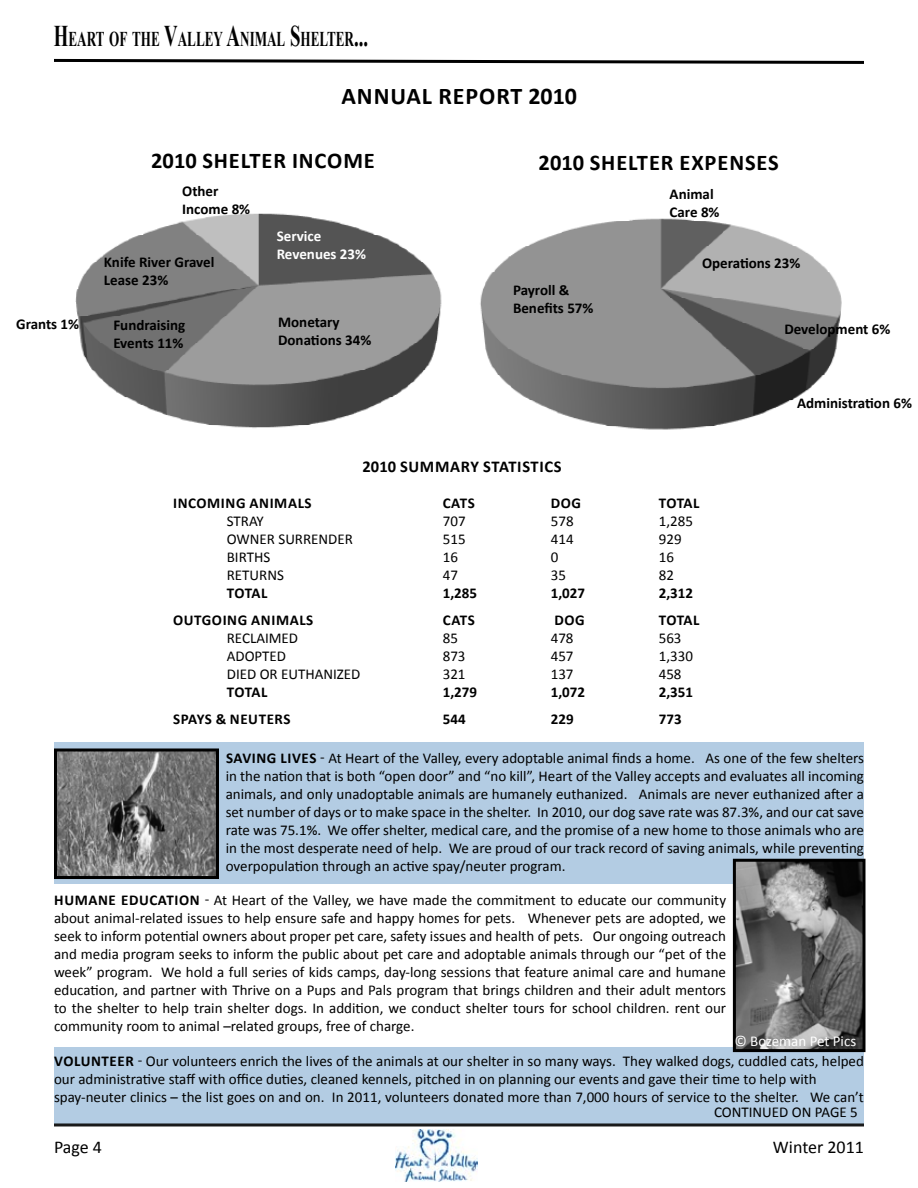
<style>
.page{position:relative;width:918px;height:1188px;background:#fff}
.page>*{position:absolute;margin:0;border:0;box-sizing:border-box;transform-origin:0 0}
.t1{font:700 24px "Calibri";letter-spacing:.02em;color:#000}
.t2{font:700 22.5px "Calibri";letter-spacing:.015em;color:#000}
.t3{font:700 21px "Times New Roman";color:#000;scale:.62 1}
.t4{font:18px "Calibri";color:#000}
.t5{font:700 16.5px "Calibri";letter-spacing:.04em;color:#000}
.t6{font:15px/18px "Calibri";color:#000;text-align:justify}
.t7{font:700 15px/18px "Calibri";color:#000}
.t8{font:700 15px "Calibri";letter-spacing:.04em;color:#000}
.t9{font:700 15px/18px "Calibri";color:#fff}
.t10{font:15px "Calibri";color:#fff}
.s1{font-size:30px}
.s2{font-weight:700}
</style>
<div class="page">
<div style="left:54px;top:1047px;width:810px;height:76px;background:#b3cce3"></div>
<div style="left:54px;top:742px;width:810px;height:141px;background:#b3cce3"></div>
<hr style="left:54px;top:1123px;width:810px;height:3px;background:#000">
<img style="left:396px;top:1129px;width:82px;height:53px">
<svg style="left:54px;top:58px;width:810px;height:6px"></svg>
<img style="left:58px;top:752px;width:157px;height:123px">
<div style="left:54px;top:748px;width:165px;height:131px;border:3px solid #000"></div>
<img style="left:737px;top:863px;width:125px;height:185px">
<div style="left:733px;top:859px;width:133px;height:193px;border:3px solid #000"></div>
<img style="left:75px;top:213px;width:367px;height:215px">
<img style="left:480px;top:218px;width:362px;height:212px">
<h3 class="t3" style="left:54px;top:24px;width:508px"><span class="s1">H</span>EART OF THE <span class="s1">V</span>ALLEY <span class="s1">A</span>NIMAL <span class="s1">S</span>HELTER<span class="s1">...</span></h3>
<h1 class="t1" style="left:341px;top:82px;width:32px">ANNU</h1>
<h1 class="t1" style="left:406px;top:82px;width:88px">AL RE PORT</h1>
<h1 class="t1" style="left:528px;top:82px;width:50px">2010</h1>
<p class="t7" style="left:16px;top:314px;width:64px">Grants 1%</p>
<h2 class="t2" style="left:151px;top:147px;width:112px">2010 SHELTER</h2>
<h2 class="t2" style="left:292px;top:147px;width:52px">INCOME</h2>
<h2 class="t2" style="left:539px;top:148px;width:112px">2010 SHELTER</h2>
<h2 class="t2" style="left:680px;top:148px;width:101px">EXPENSES</h2>
<p class="t7" style="left:182px;top:182px;width:69px">Other<br>Income 8%</p>
<p class="t7" style="left:670px;top:185px;width:51px">Animal<br>Care 8%</p>
<p class="t7" style="left:104px;top:252px;width:112px">Knife River Gravel<br>Lease 23%</p>
<p class="t9" style="left:277px;top:226px;width:91px">Service<br>Revenues 23%</p>
<p class="t7" style="left:513px;top:280px;width:82px">Payroll &amp;<br>Benefits 57%</p>
<p class="t7" style="left:702px;top:253px;width:100px">Operations 23%</p>
<p class="t7" style="left:113px;top:315px;width:73px">Fundraising<br>Events 11%</p>
<p class="t7" style="left:278px;top:313px;width:95px">Monetary<br>Donations 34%</p>
<p class="t7" style="left:784px;top:320px;width:108px">Development 6%</p>
<p class="t7" style="left:797px;top:394px;width:116px">Administration 6%</p>
<p class="t5" style="left:363px;top:456px;width:201px">2010 Summary StatisticS</p>
<p class="t7" style="left:173px;top:493px;width:25px">Incomi</p>
<p class="t7" style="left:226px;top:493px;width:54px">ng Anima</p>
<p class="t7" style="left:298px;top:493px;width:29px">ls</p>
<p class="t7" style="left:443px;top:493px;width:25px">CatsDog</p>
<p class="t7" style="left:659px;top:493px;width:42px">Tota l</p>
<p class="t6" style="left:227px;top:511px;width:16px">Stray</p>
<p class="t6" style="left:443px;top:511px;width:24px">707</p>
<p class="t6" style="left:551px;top:511px;width:24px">578</p>
<p class="t6" style="left:659px;top:511px;width:36px">1,285</p>
<p class="t6" style="left:227px;top:529px;width:68px">Owner Surre</p>
<p class="t6" style="left:319px;top:529px;width:23px">nder</p>
<p class="t6" style="left:443px;top:529px;width:24px">515</p>
<p class="t6" style="left:551px;top:529px;width:24px">414</p>
<p class="t6" style="left:659px;top:529px;width:24px">929</p>
<p class="t6" style="left:227px;top:547px;width:27px">Births</p>
<p class="t6" style="left:443px;top:547px;width:17px">16</p>
<p class="t6" style="left:551px;top:547px;width:9px">0</p>
<p class="t6" style="left:659px;top:547px;width:17px">16</p>
<p class="t6" style="left:227px;top:565px;width:17px">Retur</p>
<p class="t6" style="left:267px;top:565px;width:17px">ns</p>
<p class="t6" style="left:443px;top:565px;width:17px">47</p>
<p class="t6" style="left:551px;top:565px;width:17px">35</p>
<p class="t6" style="left:659px;top:565px;width:17px">82</p>
<p class="t7" style="left:173px;top:583px;width:32px">T</p>
<p class="t7" style="left:234px;top:583px;width:42px">otal</p>
<p class="t7" style="left:443px;top:583px;width:36px">1,285</p>
<p class="t7" style="left:551px;top:583px;width:36px">1,027</p>
<p class="t7" style="left:659px;top:583px;width:36px">2,312</p>
<p class="t8" style="left:173px;top:610px;width:124px">Outgoing Animals</p>
<p class="t7" style="left:443px;top:610px;width:32px">Cats</p>
<p class="t7" style="left:554px;top:610px;width:32px">Dog</p>
<p class="t7" style="left:608px;top:610px;width:30px">T</p>
<p class="t7" style="left:666px;top:610px;width:27px">otal</p>
<p class="t6" style="left:227px;top:628px;width:24px">Reclaimed</p>
<p class="t6" style="left:443px;top:628px;width:17px">85</p>
<p class="t6" style="left:551px;top:628px;width:24px">478</p>
<p class="t6" style="left:659px;top:628px;width:24px">563</p>
<p class="t6" style="left:227px;top:646px;width:27px">Adopted</p>
<p class="t6" style="left:443px;top:646px;width:24px">873</p>
<p class="t6" style="left:551px;top:646px;width:24px">457</p>
<p class="t6" style="left:659px;top:646px;width:36px">1,330</p>
<p class="t6" style="left:227px;top:664px;width:72px">Died or Eutha</p>
<p class="t6" style="left:323px;top:664px;width:20px">nized</p>
<p class="t6" style="left:443px;top:664px;width:24px">321</p>
<p class="t6" style="left:551px;top:664px;width:24px">137</p>
<p class="t6" style="left:659px;top:664px;width:24px">458</p>
<p class="t7" style="left:173px;top:682px;width:32px">T</p>
<p class="t7" style="left:234px;top:682px;width:42px">otal</p>
<p class="t7" style="left:443px;top:682px;width:36px">1,279</p>
<p class="t7" style="left:551px;top:682px;width:36px">1,072</p>
<p class="t7" style="left:659px;top:682px;width:36px">2,351</p>
<p class="t8" style="left:173px;top:709px;width:138px">Spays &amp; Neuters</p>
<p class="t7" style="left:443px;top:709px;width:24px">544</p>
<p class="t7" style="left:551px;top:709px;width:24px">229</p>
<p class="t7" style="left:659px;top:709px;width:24px">773</p>
<p class="t6" style="left:226px;top:748px;width:640px"><span class="s2">SAVING LIVES</span> - At Heart of the Valley, every adoptable animal finds a home. As one of the few shelters in the nation that is both “open door” and “no kill”, Heart of the Valley accepts and evaluates all incoming animals, and only unadoptable animals are humanely euthanized. Animals are never euthanized after a set number of days or to make space in the shelter. In 2010, our dog save rate was 87.3%, and our cat save rate was 75.1%. We offer shelter, medical care, and the promise of a new home to those animals who are in the most desperate need of help. We are proud of our track record of saving animals, while preventing overpopulation through an active spay/neuter program.</p>
<p class="t6" style="left:54px;top:891px;width:674px;text-indent:151px">- At Heart of the Valley, we have made the commitment to educate our community about animal-related issues to help ensure safe and happy homes for pets. Whenever pets are adopted, we seek to inform potential owners about proper pet care, safety issues and health of pets. Our ongoing outreach and media program seeks to inform the public about pet care and adoptable animals through our “pet of the week” program. We hold a full series of kids camps, day-long sessions that feature animal care and humane education, and partner with Thrive on a Pups and Pals program that brings children and their adult mentors to the shelter to help train shelter dogs. In addition, we conduct shelter tours for school children. rent our community room to animal –related groups, free of charge.</p>
<p class="t7" style="left:54px;top:1051px;width:37px">VOLUNTEER</p>
<p class="t7" style="left:54px;top:891px;width:77px">HUMANE EDU</p>
<p class="t7" style="left:149px;top:891px;width:27px">CATION</p>
<p class="t10" style="left:734px;top:1031px;width:123px">© Bozeman Pet Pics</p>
<p class="t6" style="left:54px;top:1051px;width:811px;text-align:left;text-indent:84px">- Our volunteers enrich the lives of the animals at our shelter in so many ways. They walked dogs, cuddled cats, helped our administrative staff with office duties, cleaned kennels, pitched in on planning our events and gave their time to help with spay-neuter clinics – the list goes on and on. In 2011, volunteers donated more than 7,000 hours of service to the shelter. We can’t</p>
<p class="t6" style="left:714px;top:1102px;width:110px">ContinUed on page</p>
<p class="t6" style="left:850px;top:1102px;width:9px">5</p>
<p class="t4" style="left:54px;top:1135px;width:50px">Page 4</p>
<p class="t4" style="left:773px;top:1135px;width:93px">Winter 2011</p>
</div>
